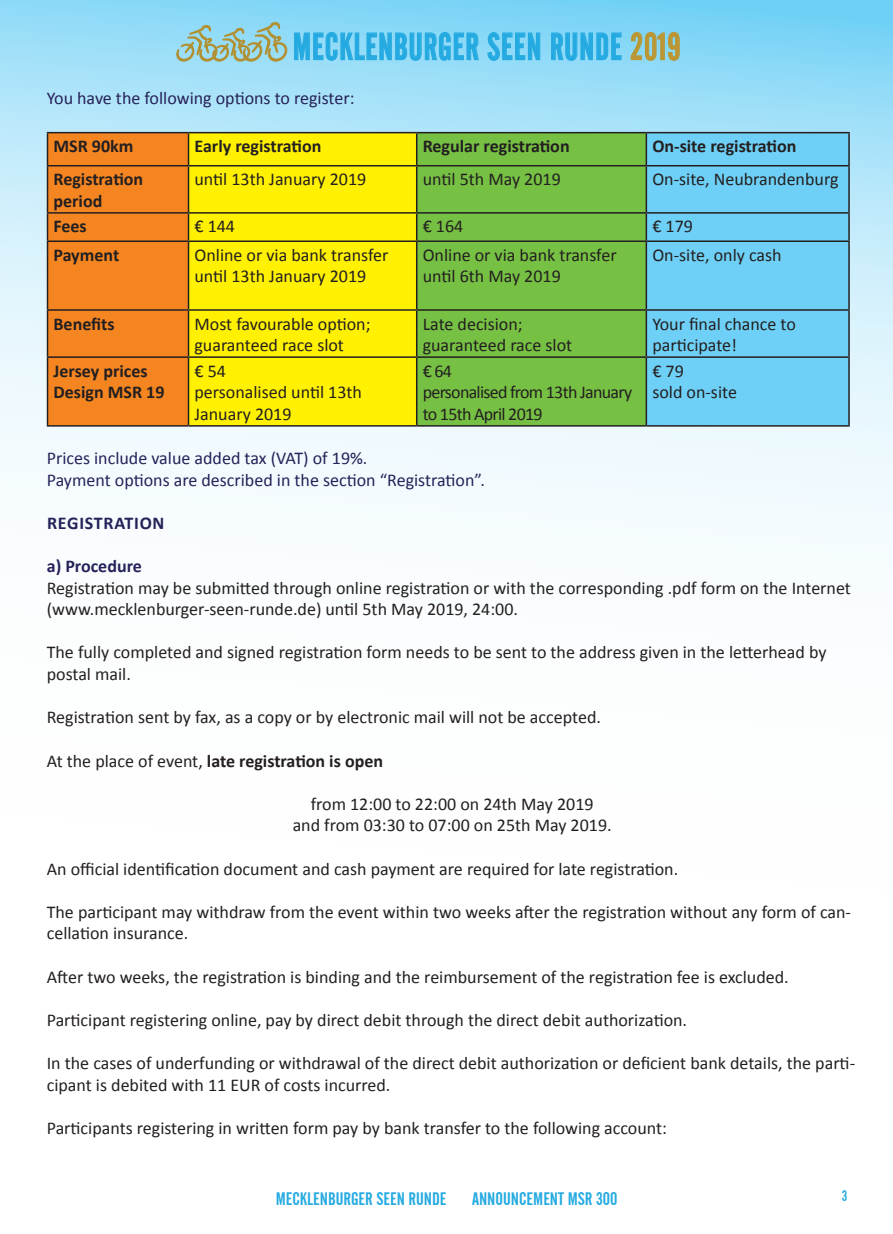
<style>
.page{position:relative;width:893px;height:1234px;background:#fff}
.page>*{position:absolute;margin:0;border:0;box-sizing:border-box;transform-origin:0 0}
.t1{font:37.8px "Alternate Gothic No 2 BT";letter-spacing:.025em;color:#24aae1;scale:.87 1}
.t2{font:18px/21.6px "Calibri";color:#231f20}
.t3{font:700 18px/21.6px "Calibri";color:#231f20}
.t4{font:18px/21.6px "Calibri";color:#262259}
.t5{font:18px/21.6px "Calibri";letter-spacing:-.04em;color:#231f20}
.t6{font:18px "Alternate Gothic No 2 BT";color:#24aae1}
.t7{font:700 18px "Calibri";letter-spacing:.025em;color:#262259}
.t8{font:700 18px "Calibri";color:#262259}
.t9{font:15px "Alternate Gothic No 2 BT";color:#24aae1}
.s1{color:#bb9632}
.s2{font-weight:400}
</style>
<div class="page">
<svg style="left:0;top:0;width:893px;height:546px"></svg>
<svg style="left:487px;top:22px;width:53px;height:44px;background:#78d0f3"></svg>
<svg style="left:551px;top:22px;width:71px;height:45px;background:#75cff3"></svg>
<svg style="left:631px;top:32px;width:49px;height:29px"></svg>
<svg style="left:176px;top:22px;width:303px;height:44px;background:#88cde0"></svg>
<div style="left:189px;top:133px;width:227px;height:292px;background:#fff101"></div>
<div style="left:417px;top:133px;width:229px;height:33px;background:#76c043"></div>
<div style="left:646px;top:133px;width:203px;height:33px;background:#6ed0f6"></div>
<div style="left:417px;top:166px;width:229px;height:259px;background:#76c043"></div>
<div style="left:647px;top:166px;width:201px;height:259px;background:#6ed0f6"></div>
<hr style="left:47px;top:132px;width:142px;height:1px;background:#231f20">
<hr style="left:189px;top:132px;width:228px;height:1px;background:#231f20">
<hr style="left:417px;top:132px;width:229px;height:1px;background:#231f20">
<hr style="left:416px;top:133px;width:1px;height:32px;background:#231f20">
<hr style="left:646px;top:132px;width:204px;height:1px;background:#231f20">
<hr style="left:646px;top:133px;width:1px;height:32px;background:#231f20">
<hr style="left:848px;top:133px;width:2px;height:32px;background:#231f20">
<hr style="left:189px;top:165px;width:228px;height:1px;background:#231f20">
<hr style="left:417px;top:165px;width:229px;height:1px;background:#231f20">
<hr style="left:416px;top:166px;width:1px;height:46px;background:#231f20">
<hr style="left:646px;top:165px;width:204px;height:1px;background:#231f20">
<hr style="left:646px;top:166px;width:1px;height:46px;background:#231f20">
<hr style="left:848px;top:166px;width:2px;height:46px;background:#231f20">
<hr style="left:189px;top:212px;width:228px;height:1px;background:#231f20">
<div style="left:47px;top:133px;width:142px;height:292px;background:#f58520"></div>
<hr style="left:417px;top:212px;width:229px;height:1px;background:#231f20">
<svg style="left:416px;top:213px;width:1px;height:27px"></svg>
<hr style="left:646px;top:212px;width:204px;height:1px;background:#231f20">
<svg style="left:646px;top:213px;width:1px;height:27px"></svg>
<hr style="left:848px;top:213px;width:2px;height:27px;background:#231f20">
<hr style="left:47px;top:240px;width:142px;height:2px;background:#231f20">
<hr style="left:47px;top:242px;width:1px;height:67px;background:#231f20">
<hr style="left:189px;top:240px;width:228px;height:2px;background:#231f20">
<hr style="left:188px;top:242px;width:1px;height:67px;background:#231f20">
<hr style="left:417px;top:240px;width:229px;height:2px;background:#231f20">
<hr style="left:416px;top:242px;width:1px;height:67px;background:#231f20">
<hr style="left:646px;top:240px;width:204px;height:2px;background:#231f20">
<hr style="left:646px;top:242px;width:1px;height:67px;background:#231f20">
<hr style="left:848px;top:242px;width:2px;height:67px;background:#231f20">
<hr style="left:47px;top:309px;width:142px;height:2px;background:#231f20">
<hr style="left:47px;top:311px;width:1px;height:45px;background:#231f20">
<hr style="left:189px;top:309px;width:228px;height:2px;background:#231f20">
<hr style="left:188px;top:311px;width:1px;height:45px;background:#231f20">
<hr style="left:417px;top:309px;width:229px;height:2px;background:#231f20">
<hr style="left:416px;top:311px;width:1px;height:45px;background:#231f20">
<hr style="left:646px;top:309px;width:204px;height:2px;background:#231f20">
<hr style="left:646px;top:311px;width:1px;height:45px;background:#231f20">
<hr style="left:848px;top:311px;width:2px;height:45px;background:#231f20">
<hr style="left:47px;top:356px;width:142px;height:2px;background:#231f20">
<hr style="left:47px;top:358px;width:1px;height:67px;background:#231f20">
<hr style="left:189px;top:356px;width:228px;height:2px;background:#231f20">
<hr style="left:188px;top:358px;width:1px;height:67px;background:#231f20">
<hr style="left:417px;top:356px;width:229px;height:2px;background:#231f20">
<hr style="left:416px;top:358px;width:1px;height:67px;background:#231f20">
<hr style="left:646px;top:356px;width:204px;height:2px;background:#231f20">
<hr style="left:646px;top:358px;width:1px;height:67px;background:#231f20">
<hr style="left:848px;top:358px;width:2px;height:67px;background:#231f20">
<hr style="left:47px;top:425px;width:142px;height:1px;background:#231f20">
<hr style="left:189px;top:425px;width:228px;height:1px;background:#231f20">
<hr style="left:417px;top:425px;width:229px;height:1px;background:#231f20">
<hr style="left:646px;top:425px;width:204px;height:1px;background:#231f20">
<h1 class="t1" style="left:293px;top:25px;width:447px">MECKLENBURGER SEEN RUNDE <span class="s1">2019</span></h1>
<p class="t4" style="left:47px;top:87px;width:309px">You have the following options to register:</p>
<p class="t3" style="left:54px;top:135px;width:81px">MSR 90km</p>
<p class="t3" style="left:194px;top:135px;width:128px">Early registration</p>
<p class="t3" style="left:423px;top:135px;width:148px">Regular registration</p>
<p class="t3" style="left:652px;top:135px;width:146px">On-site registration</p>
<p class="t3" style="left:54px;top:168px;width:91px">Registration period</p>
<p class="t2" style="left:194px;top:168px;width:173px">until 13th January 2019</p>
<p class="t2" style="left:423px;top:168px;width:140px">until 5th May 2019</p>
<p class="t2" style="left:652px;top:168px;width:188px">On-site, Neubrandenburg</p>
<p class="t3" style="left:54px;top:215px;width:35px">Fees</p>
<p class="t2" style="left:194px;top:216px;width:42px">€ 144</p>
<p class="t2" style="left:423px;top:216px;width:42px">€ 164</p>
<p class="t2" style="left:652px;top:216px;width:42px">€ 179</p>
<p class="t3" style="left:54px;top:244px;width:67px">Payment</p>
<p class="t2" style="left:194px;top:244px;width:195px">Online or via bank transfer until 13th January 2019</p>
<p class="t2" style="left:423px;top:244px;width:195px">Online or via bank transfer until 6th May 2019</p>
<p class="t2" style="left:652px;top:244px;width:131px">On-site, only cash</p>
<p class="t3" style="left:54px;top:313px;width:63px">Benefits</p>
<p class="t2" style="left:194px;top:313px;width:177px">Most favourable option; guaranteed race slot</p>
<p class="t2" style="left:423px;top:313px;width:151px">Late decision; guaranteed race slot</p>
<p class="t2" style="left:652px;top:313px;width:145px">Your final chance to participate!</p>
<p class="t3" style="left:54px;top:360px;width:112px">Jersey prices<br>Design MSR 19</p>
<p class="t2" style="left:194px;top:360px;width:169px">€ 54<br>personalised until 13th<br>January 2019</p>
<p class="t5" style="left:423px;top:360px;width:211px">€ 64<br>personalised from 13th January to 15th April 2019</p>
<p class="t2" style="left:652px;top:360px;width:86px">€ 79<br>sold on-site</p>
<p class="t4" style="left:47px;top:447px;width:440px">Prices include value added tax (VAT) of 19%.<br>Payment options are described in the section “Registration”.</p>
<p class="t7" style="left:47px;top:511px;width:119px">REGISTRATION</p>
<p class="t8" style="left:47px;top:554px;width:97px">a) Procedure</p>
<p class="t2" style="left:47px;top:576px;width:806px">Registration may be submitted through online registration or with the corresponding .pdf form on the Internet (www.mecklenburger-seen-runde.de) until 5th May 2019, 24:00.</p>
<p class="t2" style="left:47px;top:641px;width:781px">The fully completed and signed registration form needs to be sent to the address given in the letterhead by postal mail.</p>
<p class="t2" style="left:47px;top:706px;width:556px">Registration sent by fax, as a copy or by electronic mail will not be accepted.</p>
<p class="t3" style="left:47px;top:749px;width:338px"><span class="s2">At the place of event,</span> late registration is open</p>
<p class="t2" style="left:293px;top:792px;width:320px;text-align:center">from 12:00 to 22:00 on 24th May 2019<br>and from 03:30 to 07:00 on 25th May 2019.</p>
<p class="t2" style="left:47px;top:857px;width:633px">An official identification document and cash payment are required for late registration.</p>
<p class="t2" style="left:47px;top:900px;width:806px">The participant may withdraw from the event within two weeks after the registration without any form of can&shy;cellation insurance.</p>
<p class="t2" style="left:47px;top:965px;width:743px">After two weeks, the registration is binding and the reimbursement of the registration fee is excluded.</p>
<p class="t2" style="left:47px;top:1008px;width:642px">Participant registering online, pay by direct debit through the direct debit authorization.</p>
<p class="t2" style="left:47px;top:1052px;width:810px">In the cases of underfunding or withdrawal of the direct debit authorization or deficient bank details, the parti&shy;cipant is debited with 11 EUR of costs incurred.</p>
<p class="t2" style="left:47px;top:1116px;width:622px">Participants registering in written form pay by bank transfer to the following account:</p>
<p class="t6" style="left:276px;top:1188px;width:172px">MECKLENBURGER SEEN RUNDE</p>
<p class="t6" style="left:472px;top:1188px;width:147px">ANNOUNCEMENT MSR 300</p>
<p class="t9" style="left:842px;top:1187px;width:7px">3</p>
</div>
